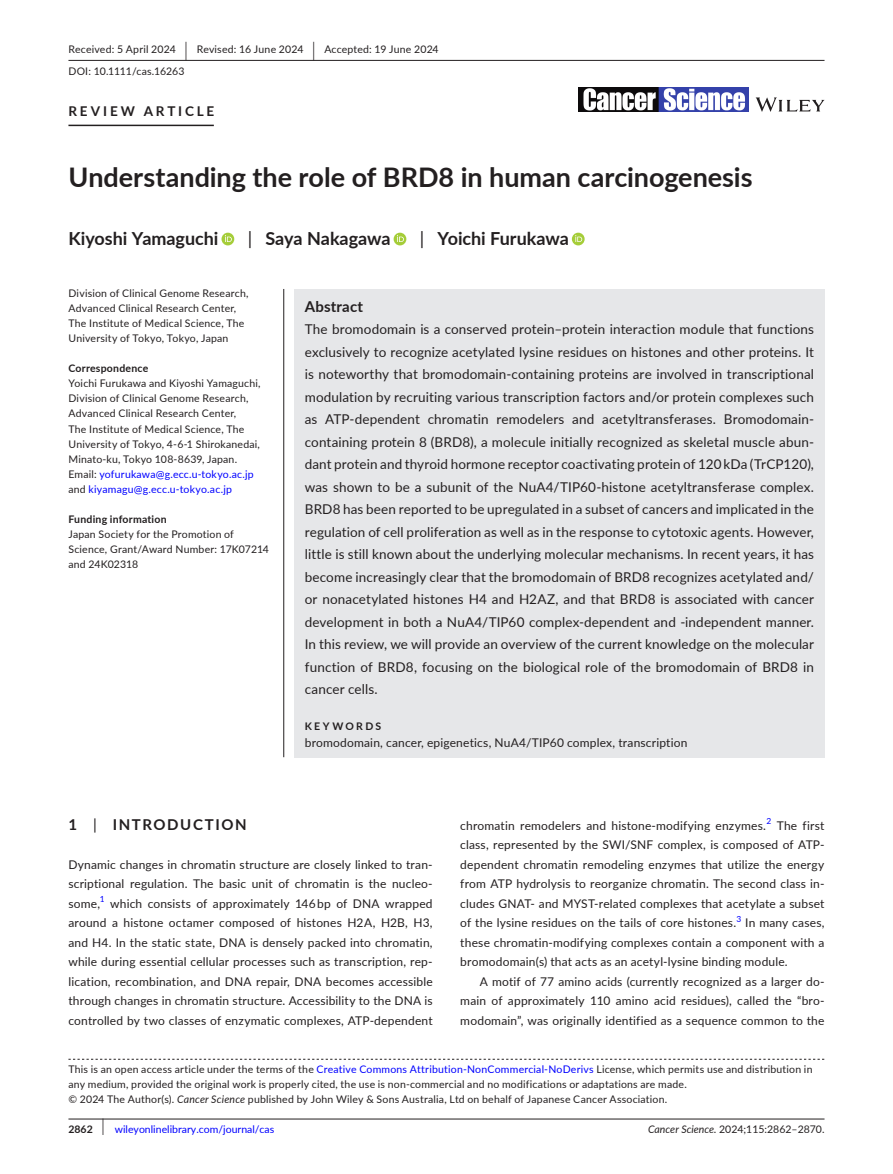
<style>
.page{position:relative;width:893px;height:1174px;background:#fff}
.page>*{position:absolute;margin:0;border:0;box-sizing:border-box;transform-origin:0 0}
.t1{font:700 27px "Lato";color:#231f20}
.t2{font:700 18px "Lato";letter-spacing:-.005em;color:#231f20}
.t3{font:700 15px "Lato";letter-spacing:.1em;color:#231f20}
.t4{font:700 15px "Lato";letter-spacing:.015em;color:#231f20}
.t5{font:13.5px/22.5px "Lato";letter-spacing:.01em;color:#231f20;text-align:justify}
.t6{font:700 13.5px "Lato";letter-spacing:.21em;color:#231f20}
.t7{font:12px/19.5px "Lato";letter-spacing:.015em;color:#231f20;text-align:justify}
.t8{font:10.5px/15px "Lato";letter-spacing:.02em;color:#231f20}
.t9{font:10.5px "Lato";color:#00f}
.t10{font:10.5px "Lato";color:#231f20}
.t11{font:700 10.5px "Lato";letter-spacing:.02em;color:#231f20}
.t12{font:700 10.5px "Lato";letter-spacing:.22em;color:#231f20}
.t13{font:8.4px "Lato";color:#00f}
.s1{font-size:19.65px}
.s2{font-weight:400}
.s3{color:#00f}
.s4{font-style:italic}
.s5{font-weight:700;color:#231f20}
.s6{font-size:17.4px;color:#231f20}
</style>
<div class="page">
<hr style="left:68px;top:1118px;width:756px;height:1px;background:#231f20">
<svg style="left:756px;top:97px;width:68px;height:15px"></svg>
<img style="left:578px;top:88px;width:170px;height:24px">
<hr style="left:68px;top:60px;width:756px;height:1px;background:#231f20">
<hr style="left:68px;top:125px;width:146px;height:1px;background:#231f20">
<div style="left:222px;top:233px;width:12px;height:12px;background:#a5cd39;border-radius:50%"></div>
<svg style="left:225px;top:235px;width:7px;height:7px"></svg>
<div style="left:394px;top:233px;width:12px;height:12px;background:#a5cd39;border-radius:50%"></div>
<svg style="left:397px;top:235px;width:7px;height:7px"></svg>
<div style="left:572px;top:233px;width:13px;height:12px;background:#a5cd39;border-radius:50%"></div>
<svg style="left:575px;top:235px;width:7px;height:7px"></svg>
<svg style="left:68px;top:1058px;width:756px;height:1px"></svg>
<div style="left:294px;top:289px;width:530px;height:468px;background:#e6e7e9"></div>
<hr style="left:283px;top:289px;width:1px;height:468px;background:#231f20">
<p class="t8" style="left:68px;top:38px;width:372px;line-height:21.8px">Received: 5 April 2024 <span class="s1">|</span> Revised: 16 June 2024 <span class="s1">|</span> Accepted: 19 June 2024<br>DOI: 10.1111/cas.16263</p>
<p class="t6" style="left:68px;top:101px;width:147px">REVIEW ARTICLE</p>
<h1 class="t1" style="left:68px;top:157px;width:686px">Understanding the role of BRD8 in human carcinogenesis</h1>
<h2 class="t2" style="left:68px;top:226px;width:152px">Kiyoshi Yamaguchi</h2>
<h2 class="t2" style="left:248px;top:226px;width:144px"><span class="s2">|</span> Saya Nakagawa</h2>
<h2 class="t2" style="left:420px;top:226px;width:150px"><span class="s2">|</span> Yoichi Furukawa</h2>
<p class="t8" style="left:68px;top:286px;width:182px">Division of Clinical Genome Research, Advanced Clinical Research Center, The Institute of Medical Science, The University of Tokyo, Tokyo, Japan</p>
<p class="t11" style="left:68px;top:361px;width:81px">Correspondence</p>
<p class="t8" style="left:68px;top:376px;width:194px">Yoichi Furukawa and Kiyoshi Yamaguchi, Division of Clinical Genome Research, Advanced Clinical Research Center,<br>The Institute of Medical Science, The University of Tokyo, 4-6-1 Shirokanedai, Minato-ku, Tokyo 108-8639, Japan.<br>Email: <span class="s3">yofurukawa@g.ecc.u-tokyo.ac.jp </span>and <span class="s3">kiyamagu@g.ecc.u-tokyo.ac.jp</span></p>
<p class="t11" style="left:68px;top:511px;width:100px">Funding information</p>
<p class="t8" style="left:68px;top:526px;width:202px">Japan Society for the Promotion of<br>Science, Grant/Award Number: 17K07214 and 24K02318</p>
<p class="t4" style="left:305px;top:295px;width:60px">Abstract</p>
<p class="t5" style="left:305px;top:317px;width:511px">The bromodomain is a conserved protein–protein interaction module that functions exclusively to recognize acetylated lysine residues on histones and other proteins. It is noteworthy that bromodomain-containing proteins are involved in transcriptional modulation by recruiting various transcription factors and/or protein complexes such as ATP-dependent chromatin remodelers and acetyltransferases. Bromodomain&shy;containing protein 8 (BRD8), a molecule initially recognized as skeletal muscle abun&shy;dant protein and thyroid hormone receptor coactivating protein of 120 kDa (TrCP120), was shown to be a subunit of the NuA4/TIP60-histone acetyltransferase complex.<br>BRD8 has been reported to be upregulated in a subset of cancers and implicated in the regulation of cell proliferation as well as in the response to cytotoxic agents. However, little is still known about the underlying molecular mechanisms. In recent years, it has become increasingly clear that the bromodomain of BRD8 recognizes acetylated and/ or nonacetylated histones H4 and H2AZ, and that BRD8 is associated with cancer development in both a NuA4/TIP60 complex-dependent and -independent manner.<br>In this review, we will provide an overview of the current knowledge on the molecular function of BRD8, focusing on the biological role of the bromodomain of BRD8 in cancer cells.</p>
<p class="t12" style="left:305px;top:718px;width:78px">KEYWORDS</p>
<p class="t7" style="left:305px;top:732px;width:384px">bromodomain, cancer, epigenetics, NuA4/TIP60 complex, transcription</p>
<p class="t3" style="left:68px;top:813px;width:180px">1 <span class="s2">|</span> INTRODUCTION</p>
<p class="t7" style="left:68px;top:854px;width:366px">Dynamic changes in chromatin structure are closely linked to tran&shy;scriptional regulation. The basic unit of chromatin is the nucleo&shy;some,</p>
<p class="t13" style="left:100px;top:893px;width:6px">1</p>
<p class="t7" style="left:68px;top:893px;width:366px;text-indent:42px">which consists of approximately 146 bp of DNA wrapped around a histone octamer composed of histones H2A, H2B, H3, and H4. In the static state, DNA is densely packed into chromatin, while during essential cellular processes such as transcription, rep&shy;lication, recombination, and DNA repair, DNA becomes accessible through changes in chromatin structure. Accessibility to the DNA is controlled by two classes of enzymatic complexes, ATP-dependent</p>
<p class="t7" style="left:460px;top:815px;width:307px">chromatin remodelers and histone-modifying enzymes.</p>
<p class="t13" style="left:766px;top:815px;width:6px">2</p>
<p class="t7" style="left:460px;top:815px;width:366px;text-indent:316px">The first class, represented by the SWI/SNF complex, is composed of ATP&shy;dependent chromatin remodeling enzymes that utilize the energy from ATP hydrolysis to reorganize chromatin. The second class in&shy;cludes GNAT- and MYST-related complexes that acetylate a subset of the lysine residues on the tails of core histones.</p>
<p class="t13" style="left:736px;top:913px;width:6px">3</p>
<p class="t7" style="left:460px;top:912px;width:366px;text-indent:285px">In many cases, these chromatin-modifying complexes contain a component with a bromodomain(s) that acts as an acetyl-lysine binding module.</p>
<p class="t7" style="left:460px;top:971px;width:366px;text-indent:20px">A motif of 77 amino acids (currently recognized as a larger do&shy;main of approximately 110 amino acid residues), called the “bro&shy;modomain”, was originally identified as a sequence common to the</p>
<p class="t8" style="left:68px;top:1061px;width:746px">This is an open access article under the terms of the <span class="s3">Creative Commons Attribution-NonCommercial-NoDerivs</span> License, which permits use and distribution in any medium, provided the original work is properly cited, the use is non-commercial and no modifications or adaptations are made.<br>© 2024 The Author(s). <span class="s4">Cancer Science</span> published by John Wiley &amp; Sons Australia, Ltd on behalf of Japanese Cancer Association.</p>
<p class="t9" style="left:68px;top:1121px;width:207px"><span class="s5">2862</span> <span class="s6">|</span> wileyonlinelibrary.com/journal/cas</p>
<p class="t10" style="left:648px;top:1121px;width:178px"><span class="s4">Cancer Science.</span> 2024;115:2862–2870.</p>
</div>
